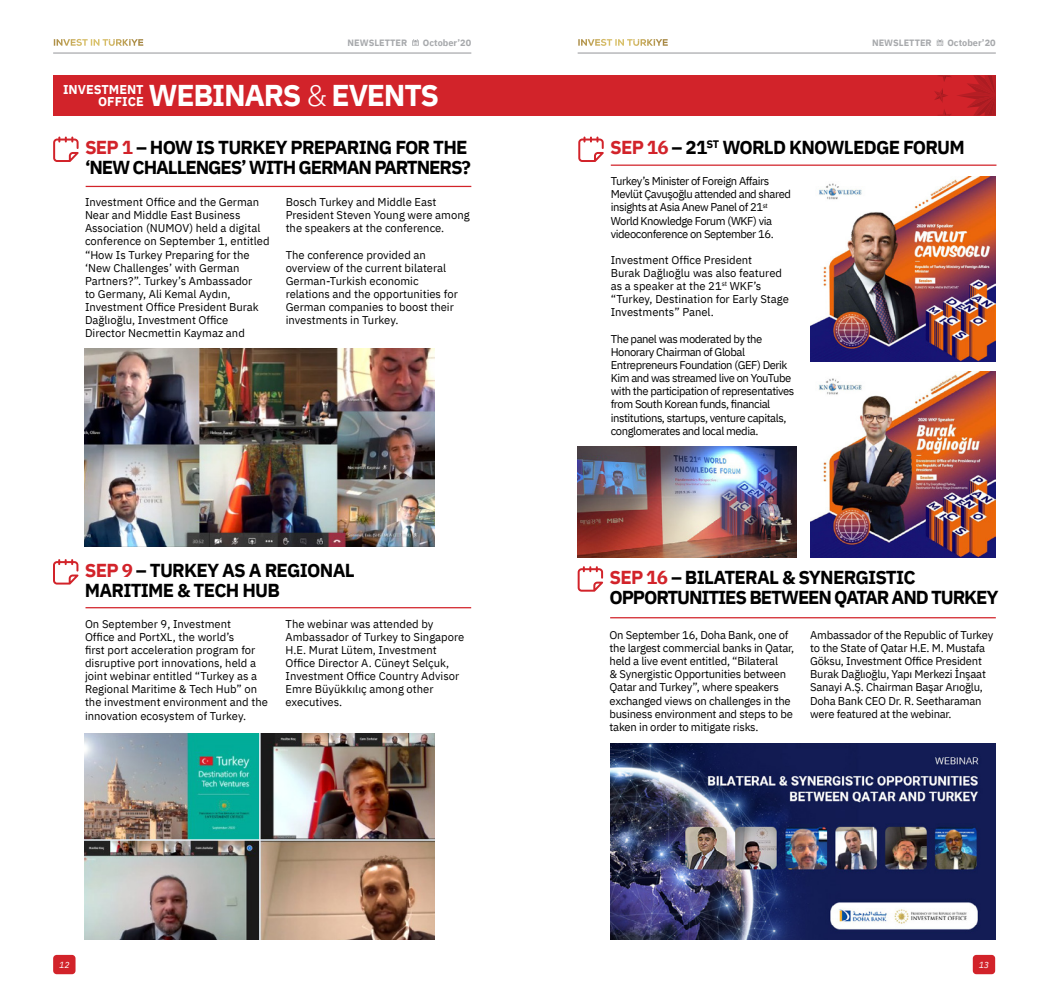
<style>
.page{position:relative;width:1049px;height:993px;background:#fff}
.page>*{position:absolute;margin:0;border:0;box-sizing:border-box;transform-origin:0 0}
.t1{font:700 30px "IBM Plex Sans";letter-spacing:-.04em;color:#fff}
.t2{font:700 18.75px/20px "IBM Plex Sans";letter-spacing:-.06em;color:#000}
.t3{font:700 18.75px/20px "IBM Plex Sans";letter-spacing:-.04em;color:#000}
.t4{font:700 12.75px/12.1px "IBM Plex Sans";color:#fff;text-align:right}
.t5{font:11.25px/13.1px "IBM Plex Sans";letter-spacing:-.005em;color:#000}
.t6{font:11.25px/13.1px "IBM Plex Sans";letter-spacing:-.04em;color:#000}
.t7{font:700 9.12px "IBM Plex Sans";color:#a7a9ac}
.t8{font:italic 8.75px "IBM Plex Sans";color:#fff}
.s1{font-weight:300}
.s2{color:#d2232a}
</style>
<div class="page">
<div style="left:973px;top:954px;width:22px;height:19px;background:#d2232a;border-radius:4px"></div>
<div style="left:53px;top:954px;width:23px;height:19px;background:#d2232a;border-radius:4px"></div>
<hr style="left:53px;top:53px;width:418px;height:1px;background:#939598">
<hr style="left:578px;top:53px;width:418px;height:1px;background:#939598">
<svg style="left:54px;top:39px;width:89px;height:7px"></svg>
<svg style="left:578px;top:39px;width:90px;height:7px"></svg>
<svg style="left:412px;top:39px;width:7px;height:7px"></svg>
<svg style="left:937px;top:39px;width:6px;height:7px"></svg>
<div style="left:53px;top:75px;width:943px;height:41px;background:#d2232a"></div>
<svg style="left:934px;top:75px;width:62px;height:41px"></svg>
<hr style="left:86px;top:186px;width:385px;height:1px;background:#d2232a">
<svg style="left:53px;top:136px;width:26px;height:26px"></svg>
<img style="left:85px;top:348px;width:349px;height:198px">
<img style="left:85px;top:733px;width:349px;height:206px">
<hr style="left:610px;top:617px;width:386px;height:1px;background:#d2232a">
<svg style="left:578px;top:566px;width:25px;height:25px"></svg>
<img style="left:610px;top:743px;width:386px;height:196px">
<hr style="left:85px;top:607px;width:386px;height:1px;background:#d2232a">
<svg style="left:53px;top:559px;width:26px;height:25px"></svg>
<hr style="left:611px;top:164px;width:385px;height:2px;background:#d2232a">
<svg style="left:578px;top:136px;width:26px;height:26px"></svg>
<img style="left:578px;top:446px;width:218px;height:111px">
<img style="left:810px;top:371px;width:186px;height:186px">
<img style="left:810px;top:176px;width:186px;height:185px">
<p class="t7" style="left:348px;top:35px;width:61px">NEWSLETTER</p>
<p class="t7" style="left:423px;top:35px;width:50px">October’20</p>
<p class="t7" style="left:872px;top:35px;width:61px">NEWSLETTER</p>
<p class="t7" style="left:947px;top:35px;width:50px">October’20</p>
<h1 class="t1" style="left:148px;top:71px;width:292px">WEBINARS <span class="s1">&amp;</span> EVENTS</h1>
<p class="t4" style="left:63px;top:82px;width:82px">INVESTMENT<br>OFFICE</p>
<h2 class="t2" style="left:85px;top:136px;width:387px"><span class="s2">SEP 1</span> – HOW IS TURKEY PREPARING FOR THE ‘NEW CHALLENGES’ WITH GERMAN PARTNERS?</h2>
<p class="t5" style="left:85px;top:194px;width:186px">Investment Office and the German<br>Near and Middle East Business<br>Association (NUMOV) held a digital conference on September 1, entitled “How Is Turkey Preparing for the ‘New Challenges’ with German<br>Partners?”. Turkey’s Ambassador<br>to Germany, Ali Kemal Aydın,<br>Investment Office President Burak<br>Dağlıoğlu, Investment Office<br>Director Necmettin Kaymaz and</p>
<p class="t5" style="left:286px;top:194px;width:186px">Bosch Turkey and Middle East<br>President Steven Young were among the speakers at the conference.</p>
<p class="t5" style="left:286px;top:247px;width:174px">The conference provided an overview of the current bilateral<br>German-Turkish economic relations and the opportunities for<br>German companies to boost their investments in Turkey.</p>
<h2 class="t3" style="left:85px;top:558px;width:271px"><span class="s2">SEP 9</span> – TURKEY AS A REGIONAL<br>MARITIME &amp; TECH HUB</h2>
<p class="t5" style="left:85px;top:616px;width:184px">On September 9, Investment<br>Office and PortXL, the world’s<br>first port acceleration program for disruptive port innovations, held a joint webinar entitled “Turkey as a Regional Maritime &amp; Tech Hub” on the investment environment and the innovation ecosystem of Turkey.</p>
<p class="t5" style="left:286px;top:616px;width:180px">The webinar was attended by<br>Ambassador of Turkey to Singapore<br>H.E. Murat Lütem, Investment<br>Office Director A. Cüneyt Selçuk,<br>Investment Office Country Advisor<br>Emre Büyükkılıç among other executives.</p>
<h2 class="t3" style="left:610px;top:136px;width:356px"><span class="s2">SEP 16</span> – 21<sup>ST</sup> WORLD KNOWLEDGE FORUM</h2>
<p class="t6" style="left:611px;top:173px;width:182px">Turkey’s Minister of Foreign Affairs Mevlüt Çavuşoğlu attended and shared insights at Asia Anew Panel of 21<sup>st </sup>World Knowledge Forum (WKF) via videoconference on September 16.</p>
<p class="t5" style="left:611px;top:252px;width:180px">Investment Office President<br>Burak Dağlıoğlu was also featured as a speaker at the 21<sup>st</sup> WKF’s “Turkey, Destination for Early Stage<br>Investments” Panel.</p>
<p class="t6" style="left:611px;top:331px;width:185px">The panel was moderated by the Honorary Chairman of Global Entrepreneurs Foundation (GEF) Derik Kim and was streamed live on YouTube with the participation of representatives from South Korean funds, financial institutions, startups, venture capitals, conglomerates and local media.</p>
<h2 class="t2" style="left:609px;top:565px;width:391px"><span class="s2">SEP 16</span> – BILATERAL &amp; SYNERGISTIC<br>OPPORTUNITIES BETWEEN QATAR AND TURKEY</h2>
<p class="t5" style="left:609px;top:627px;width:186px">On September 16, Doha Bank, one of the largest commercial banks in Qatar, held a live event entitled, “Bilateral<br>&amp; Synergistic Opportunities between Qatar and Turkey”, where speakers exchanged views on challenges in the business environment and steps to be taken in order to mitigate risks.</p>
<p class="t5" style="left:810px;top:627px;width:185px">Ambassador of the Republic of Turkey to the State of Qatar H.E. M. Mustafa Göksu, Investment Office President Burak Dağlıoğlu, Yapı Merkezi İnşaat Sanayi A.Ş. Chairman Başar Arıoğlu, Doha Bank CEO Dr. R. Seetharaman were featured at the webinar.</p>
<p class="t8" style="left:59px;top:957px;width:12px">12</p>
<p class="t8" style="left:979px;top:957px;width:12px">13</p>
</div>
